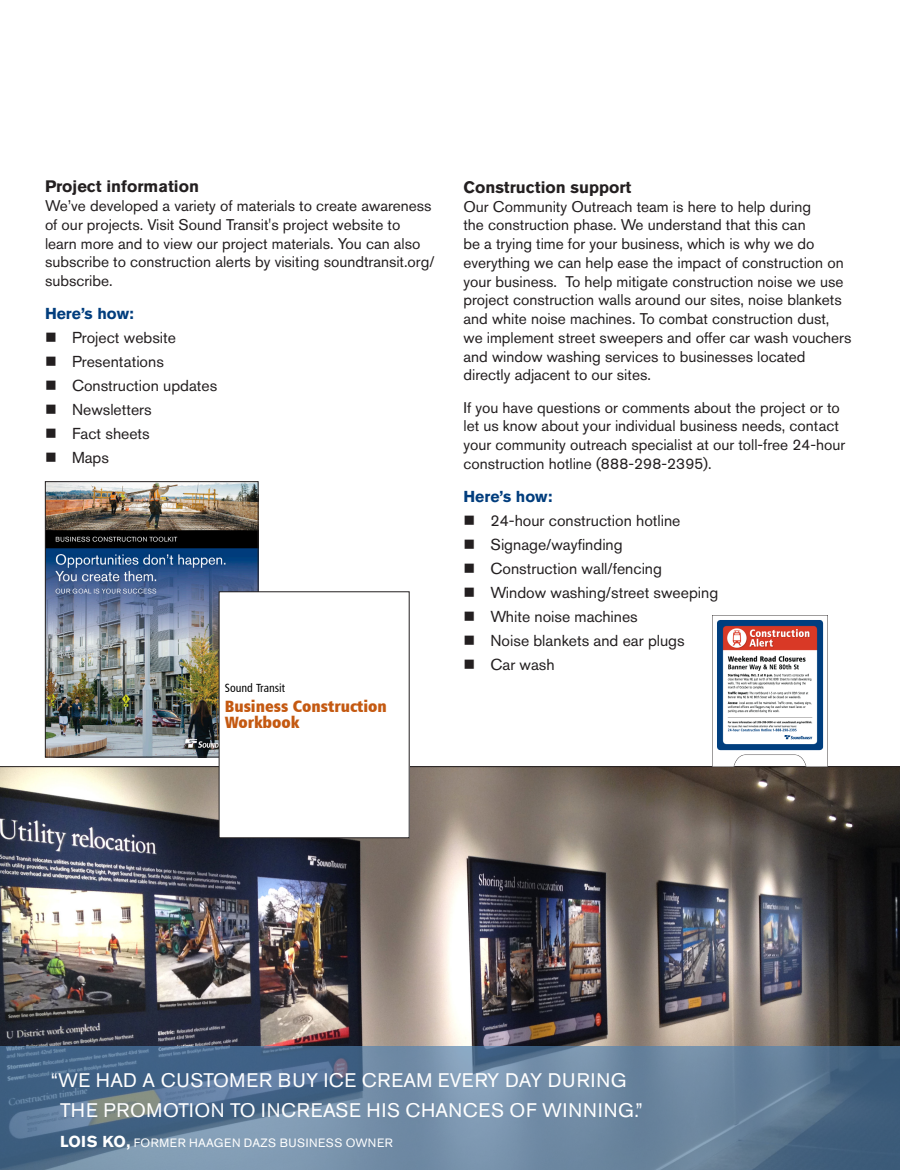
<style>
.page{position:relative;width:900px;height:1170px;background:#fff}
.page>*{position:absolute;margin:0;border:0;box-sizing:border-box;transform-origin:0 0}
.QUOTE_2{font:19.5px/30px "Akzidenz Grotesk Std";letter-spacing:.035em;color:#fff}
.Section_subhead{font:700 16.5px "Akzidenz Grotesk Std";color:#231f20}
.t1{font:16.35px/16.4px "Humanist 777 BT Extra Black Cond B";color:#c45911}
.t2{font:15.75px "Akzidenz Grotesk Std";color:#231f20}
.Section_subhead__Her{font:700 15.75px "Akzidenz Grotesk Std";color:#013d7d}
.t3{font:15.3px/18.8px "Akzidenz Grotesk Std";color:#231f20}
.QUOTE_2-2{font:12px "Akzidenz Grotesk Std";letter-spacing:.035em;color:#fff}
.t4{font:11.85px "Humanist 777 BT Roman Condensed B";color:#000}
.s1{font-weight:700;font-size:15.75px}
</style>
<div class="page">
<img style="left:0;top:766px;width:900px;height:280px">
<svg style="left:0;top:1046px;width:900px;height:124px;background:#617d99"></svg>
<img style="left:713px;top:615px;width:115px;height:151px">
<img style="left:47px;top:483px;width:209px;height:272px">
<div style="left:45px;top:481px;width:213px;height:276px;border:1px solid #231f20"></div>
<div style="left:219px;top:592px;width:190px;height:246px;background:#fff"></div>
<p class="Section_subhead" style="left:45px;top:177px;width:155px">Project information</p>
<p class="t3" style="left:45px;top:196px;width:391px">We’ve developed a variety of materials to create awareness of our projects. Visit Sound Transit's project website to learn more and to view our project materials. You can also subscribe to construction alerts by visiting soundtransit.org/ subscribe.</p>
<p class="Section_subhead__Her" style="left:45px;top:305px;width:90px">Here’s how:</p>
<p class="t2" style="left:72px;top:328px;width:106px">Project website</p>
<p class="t2" style="left:72px;top:352px;width:93px">Presentations</p>
<p class="t2" style="left:72px;top:376px;width:147px">Construction updates</p>
<p class="t2" style="left:72px;top:400px;width:81px">Newsletters</p>
<p class="t2" style="left:72px;top:424px;width:79px">Fact sheets</p>
<p class="t2" style="left:72px;top:448px;width:39px">Maps</p>
<p class="t4" style="left:225px;top:681px;width:62px">Sound Transit</p>
<p class="t1" style="left:225px;top:697px;width:164px">Business Construction<br>Workbook</p>
<p class="Section_subhead" style="left:464px;top:178px;width:169px">Construction support</p>
<p class="t3" style="left:464px;top:197px;width:389px">Our Community Outreach team is here to help during<br>the construction phase. We understand that this can<br>be a trying time for your business, which is why we do everything we can help ease the impact of construction on your business. To help mitigate construction noise we use project construction walls around our sites, noise blankets and white noise machines. To combat construction dust, we implement street sweepers and offer car wash vouchers and window washing services to businesses located directly adjacent to our sites.</p>
<p class="t3" style="left:464px;top:398px;width:383px">If you have questions or comments about the project or to let us know about your individual business needs, contact your community outreach specialist at our toll-free 24-hour construction hotline (888-298-2395).</p>
<p class="Section_subhead__Her" style="left:464px;top:487px;width:90px">Here’s how:</p>
<p class="t2" style="left:490px;top:511px;width:191px">24-hour construction hotline</p>
<p class="t2" style="left:490px;top:535px;width:134px">Signage/wayfinding</p>
<p class="t2" style="left:490px;top:559px;width:173px">Construction wall/fencing</p>
<p class="t2" style="left:490px;top:583px;width:229px">Window washing/street sweeping</p>
<p class="t2" style="left:490px;top:607px;width:149px">White noise machines</p>
<p class="t2" style="left:490px;top:631px;width:196px">Noise blankets and ear plugs</p>
<p class="t2" style="left:490px;top:655px;width:66px">Car wash</p>
<p class="QUOTE_2" style="left:60px;top:1065px;width:584px;text-indent:-9px">“WE HAD A CUSTOMER BUY ICE CREAM EVERY DAY DURING<br>THE PROMOTION TO INCREASE HIS CHANCES OF WINNING.”</p>
<p class="QUOTE_2-2" style="left:60px;top:1136px;width:334px"><span class="s1">LOIS KO,</span> FORMER HAAGEN DAZS BUSINESS OWNER</p>
</div>
